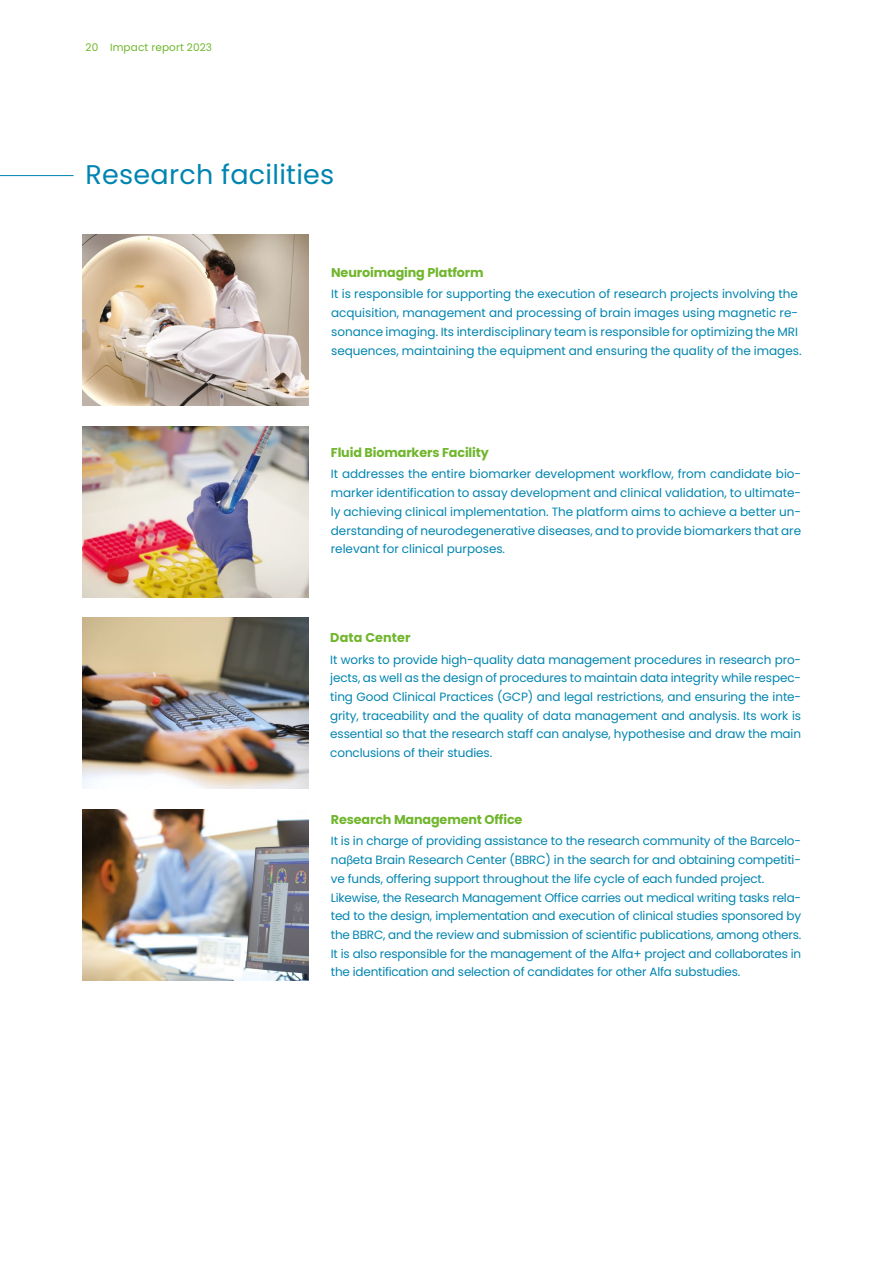
<style>
.page{position:relative;width:893px;height:1263px;background:#fff}
.page>*{position:absolute;margin:0;border:0;box-sizing:border-box;transform-origin:0 0}
.t1{font:27px "Poppins";letter-spacing:.01em;color:#0085b0}
.t2{font:700 12.75px "Poppins";letter-spacing:-.01em;color:#70b62c}
.t3{font:700 12.75px "Poppins";letter-spacing:.01em;color:#70b62c}
.t4{font:12px/18.8px "Poppins";letter-spacing:-.015em;color:#0085b0}
.t5{font:10.5px "Poppins";letter-spacing:.01em;color:#70b62c}
.s1{font-family:"Myriad Pro"}
</style>
<div class="page">
<img style="left:82px;top:235px;width:226px;height:171px">
<img style="left:82px;top:426px;width:226px;height:171px">
<img style="left:82px;top:618px;width:226px;height:171px">
<img style="left:82px;top:809px;width:226px;height:171px">
<hr style="left:0;top:175px;width:74px;height:1px;background:#0085b0">
<p class="t5" style="left:86px;top:42px;width:128px">20 Impact report 2023</p>
<h1 class="t1" style="left:86px;top:159px;width:250px">Research facilities</h1>
<p class="t2" style="left:331px;top:265px;width:154px">Neuroimaging Platform</p>
<p class="t4" style="left:331px;top:285px;width:472px">It is responsible for supporting the execution of research projects involving the acquisition, management and processing of brain images using magnetic re&shy;sonance imaging. Its interdisciplinary team is responsible for optimizing the MRI sequences, maintaining the equipment and ensuring the quality of the images.</p>
<p class="t2" style="left:331px;top:445px;width:160px">Fluid Biomarkers Facility</p>
<p class="t4" style="left:331px;top:465px;width:472px;text-align:justify">It addresses the entire biomarker development workflow, from candidate bio&shy;marker identification to assay development and clinical validation, to ultimate&shy;ly achieving clinical implementation. The platform aims to achieve a better un&shy;derstanding of neurodegenerative diseases, and to provide biomarkers that are relevant for clinical purposes.</p>
<p class="t3" style="left:330px;top:630px;width:82px">Data Center</p>
<p class="t4" style="left:330px;top:650px;width:472px;text-align:justify">It works to provide high-quality data management procedures in research pro&shy;jects, as well as the design of procedures to maintain data integrity while respec&shy;ting Good Clinical Practices (GCP) and legal restrictions, and ensuring the inte&shy;grity, traceability and the quality of data management and analysis. Its work is essential so that the research staff can analyse, hypothesise and draw the main conclusions of their studies.</p>
<p class="t2" style="left:331px;top:812px;width:193px">Research Management Office</p>
<p class="t4" style="left:331px;top:832px;width:472px">It is in charge of providing assistance to the research community of the Barcelo&shy;na<span class="s1">β</span>eta Brain Research Center (BBRC) in the search for and obtaining competiti&shy;ve funds, offering support throughout the life cycle of each funded project.<br>Likewise, the Research Management Office carries out medical writing tasks rela&shy;ted to the design, implementation and execution of clinical studies sponsored by the BBRC, and the review and submission of scientific publications, among others.<br>It is also responsible for the management of the Alfa+ project and collaborates in the identification and selection of candidates for other Alfa substudies.</p>
</div>
